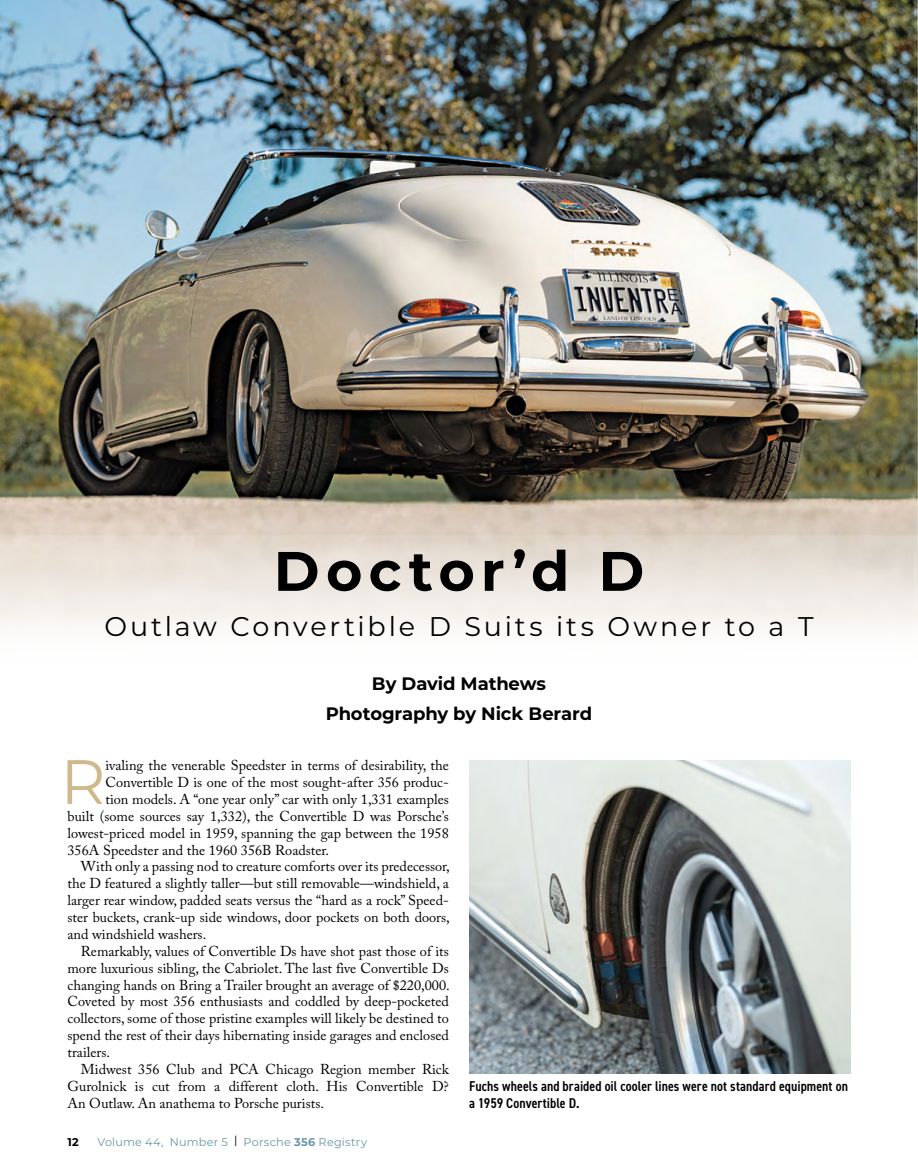
<style>
.page{position:relative;width:918px;height:1175px;background:#fff}
.page>*{position:absolute;margin:0;border:0;box-sizing:border-box;transform-origin:0 0}
.t1{font:62.4px "Montserrat";color:#d0b88d}
.t2{font:700 55.5px "Montserrat";letter-spacing:.115em;color:#000}
.t3{font:27px "Montserrat";letter-spacing:.105em;color:#000}
.t4{font:700 18px/30px "Montserrat";letter-spacing:-.01em;color:#000;text-align:center}
.t5{font:14.25px "Adobe Caslon Pro";color:#000}
.t6{font:600 condensed 14.25px/16.8px "DIN2014";letter-spacing:.005em;color:#000}
.t7{font:11.25px "Montserrat";letter-spacing:.02em;color:#6c95a9}
.t8{font:700 11.25px "Montserrat";color:#000}
.s1{color:#000}
.s2{font-weight:700}
</style>
<div class="page">
<img style="left:0;top:0;width:918px;height:932px">
<img style="left:469px;top:760px;width:381px;height:313px">
<h2 class="t2" style="left:274px;top:531px;width:372px">Doctor’d D</h2>
<h3 class="t3" style="left:104px;top:607px;width:711px">Outlaw Convertible D Suits its Owner to a T</h3>
<p class="t4" style="left:326px;top:667px;width:268px">By David Mathews<br>Photography by Nick Berard</p>
<h1 class="t1" style="left:60px;top:739px;width:47px">R</h1>
<p class="t5" style="left:106px;top:757px;width:345px">ivaling the venerable Speedster in terms of desirability, the</p>
<p class="t5" style="left:106px;top:773px;width:345px">Convertible D is one of the most sought-after 356 produc-</p>
<p class="t5" style="left:106px;top:790px;width:345px">tion models. A “one year only” car with only 1,331 examples</p>
<p class="t5" style="left:68px;top:807px;width:383px">built (some sources say 1,332), the Convertible D was Porsche’s</p>
<p class="t5" style="left:68px;top:824px;width:383px">lowest-priced model in 1959, spanning the gap between the 1958</p>
<p class="t5" style="left:68px;top:841px;width:263px">356A Speedster and the 1960 356B Roadster.</p>
<p class="t5" style="left:81px;top:858px;width:370px">With only a passing nod to creature comforts over its predecessor,</p>
<p class="t5" style="left:68px;top:875px;width:383px">the D featured a slightly taller—but still removable—windshield, a</p>
<p class="t5" style="left:68px;top:892px;width:383px">larger rear window, padded seats versus the “hard as a rock” Speed-</p>
<p class="t5" style="left:68px;top:908px;width:384px">ster buckets, crank-up side windows, door pockets on both doors,</p>
<p class="t5" style="left:68px;top:925px;width:140px">and windshield washers.</p>
<p class="t5" style="left:81px;top:942px;width:369px">Remarkably, values of Convertible Ds have shot past those of its</p>
<p class="t5" style="left:68px;top:959px;width:383px">more luxurious sibling, the Cabriolet. The last five Convertible Ds</p>
<p class="t5" style="left:68px;top:976px;width:384px">changing hands on Bring a Trailer brought an average of $220,000.</p>
<p class="t5" style="left:68px;top:993px;width:383px">Coveted by most 356 enthusiasts and coddled by deep-pocketed</p>
<p class="t5" style="left:68px;top:1010px;width:383px">collectors, some of those pristine examples will likely be destined to</p>
<p class="t5" style="left:68px;top:1027px;width:383px">spend the rest of their days hibernating inside garages and enclosed</p>
<p class="t5" style="left:68px;top:1043px;width:44px">trailers.</p>
<p class="t5" style="left:81px;top:1060px;width:369px">Midwest 356 Club and PCA Chicago Region member Rick</p>
<p class="t5" style="left:68px;top:1077px;width:383px">Gurolnick is cut from a different cloth. His Convertible D?</p>
<p class="t5" style="left:68px;top:1094px;width:258px">An Outlaw. An anathema to Porsche purists.</p>
<p class="t8" style="left:68px;top:1133px;width:13px">12</p>
<p class="t7" style="left:97px;top:1134px;width:271px">Volume 44, Number 5 <span class="s1">|</span> Porsche <span class="s2">356</span> Registry</p>
<p class="t6" style="left:469px;top:1077px;width:380px">Fuchs wheels and braided oil cooler lines were not standard equipment on a 1959 Convertible D.</p>
</div>
